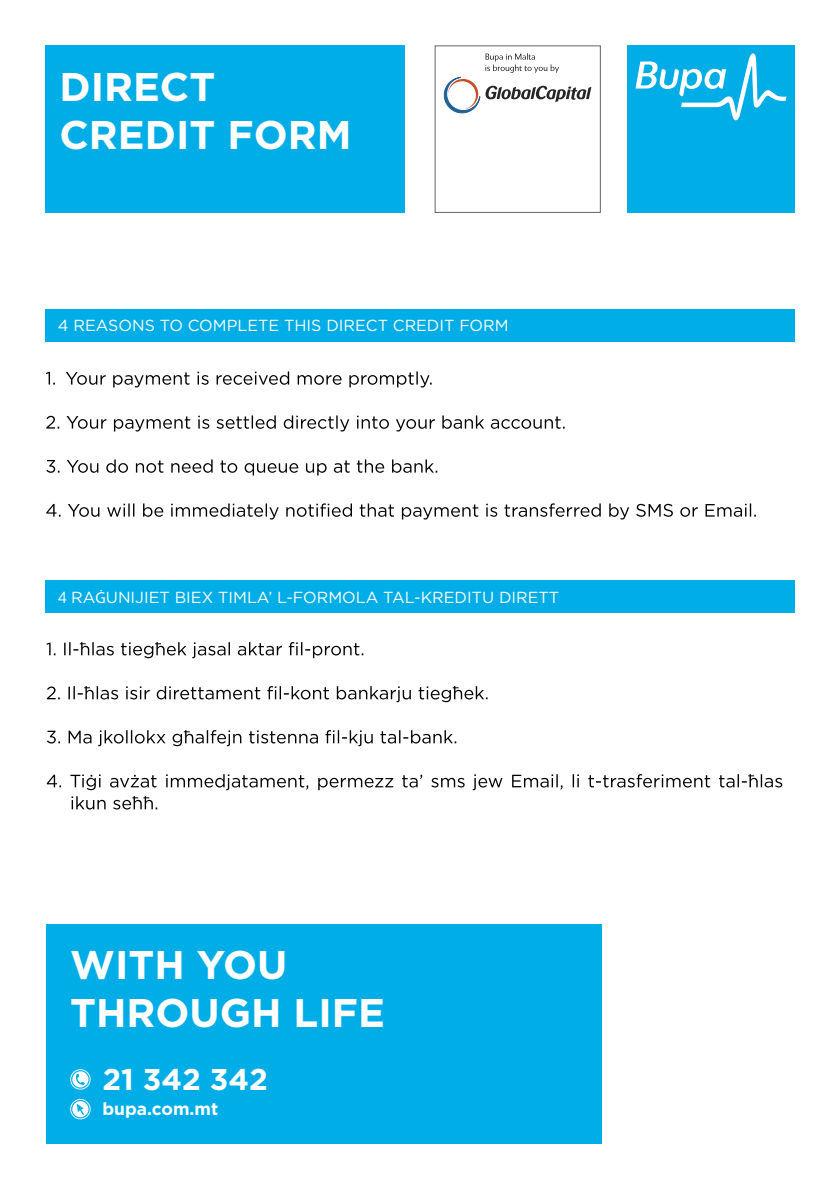
<style>
.page{position:relative;width:840px;height:1191px;background:#fff}
.page>*{position:absolute;margin:0;border:0;box-sizing:border-box;transform-origin:0 0}
.t1{font:700 40px/48px "Gotham";color:#fff}
.t2{font:700 30px "Gotham";color:#fff}
.t3{font:700 17.4px "Gotham";color:#fff}
.t4{font:16px "Gotham";color:#fff}
.s1{font-family:"Gotham Narrow"}
.s2{font-family:"Myriad Pro"}
</style>
<div class="page">
<div style="left:627px;top:46px;width:167px;height:167px;background:#00ade6"></div>
<svg style="left:635px;top:53px;width:151px;height:67px"></svg>
<div style="left:45px;top:46px;width:360px;height:167px;background:#00ade6"></div>
<div style="left:46px;top:924px;width:555px;height:220px;background:#00ade6"></div>
<div style="left:434px;top:45px;width:166px;height:168px;border:1px solid #646363"></div>
<svg style="left:443px;top:53px;width:148px;height:61px"></svg>
<div style="left:45px;top:309px;width:749px;height:32px;background:#00ade6"></div>
<div style="left:45px;top:580px;width:749px;height:32px;background:#00ade6"></div>
<svg style="left:46px;top:503px;width:709px;height:16px"></svg>
<svg style="left:46px;top:459px;width:391px;height:16px"></svg>
<svg style="left:46px;top:415px;width:518px;height:16px"></svg>
<svg style="left:46px;top:371px;width:385px;height:16px"></svg>
<svg style="left:71px;top:796px;width:86px;height:13px"></svg>
<svg style="left:47px;top:774px;width:734px;height:16px"></svg>
<svg style="left:47px;top:730px;width:409px;height:16px"></svg>
<svg style="left:47px;top:686px;width:440px;height:16px"></svg>
<svg style="left:46px;top:642px;width:317px;height:16px"></svg>
<svg style="left:70px;top:1099px;width:21px;height:20px"></svg>
<svg style="left:71px;top:1099px;width:19px;height:19px"></svg>
<svg style="left:70px;top:1069px;width:21px;height:20px"></svg>
<svg style="left:71px;top:1070px;width:19px;height:18px"></svg>
<h1 class="t1" style="left:59px;top:62px;width:293px">DIRECT<br>CREDIT FORM</h1>
<p class="t4" style="left:58px;top:315px;width:452px">4 REASONS TO COMPLETE THIS DIRECT CREDIT FORM</p>
<p class="t4" style="left:58px;top:587px;width:502px"><span class="s1">4</span> RA<span class="s2">Ġ</span>UNIJIET BIEX TIMLA’ L-FORMOLA TAL-KREDITU DIRETT</p>
<h1 class="t1" style="left:70px;top:940px;width:270px">WITH YOU<br>THROUGH LIFE</h1>
<h2 class="t2" style="left:102px;top:1059px;width:167px">21 342 342</h2>
<p class="t3" style="left:102px;top:1097px;width:117px">BUPA.COM.MT</p>
</div>
